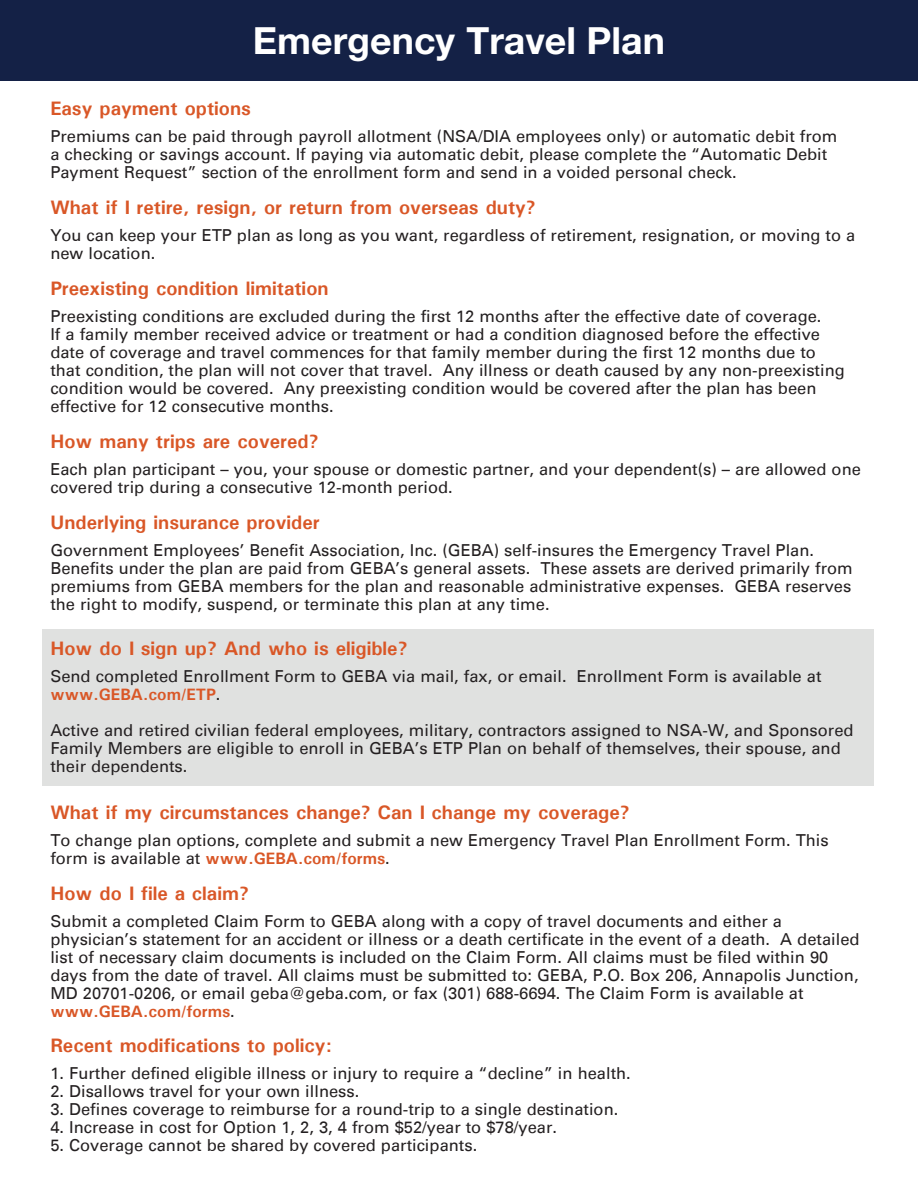
<style>
.page{position:relative;width:918px;height:1188px;background:#fff}
.page>*{position:absolute;margin:0;border:0;box-sizing:border-box;transform-origin:0 0}
.t1{font:700 37.5px "Helvetica Neue LT Std";color:#fff}
.t2{font:700 19.5px "Univers";color:#d95727}
.t3{font:16.5px/18px "Univers";color:#231f20}
.t4{font:700 16.5px "Univers";color:#d95727}
.s1{font-weight:400;color:#231f20}
.s2{font-weight:700;color:#d95727}
</style>
<div class="page">
<div style="left:42px;top:630px;width:832px;height:156px;background:#e0e1e0"></div>
<div style="left:0;top:0;width:918px;height:81px;background:#142146"></div>
<p class="t1" style="left:253px;top:17px;width:414px">Emergency Travel Plan</p>
<p class="t2" style="left:50px;top:96px;width:202px">Easy payment options</p>
<p class="t3" style="left:50px;top:128px;width:789px">Premiums can be paid through payroll allotment (NSA/DIA employees only) or automatic debit from a checking or savings account. If paying via automatic debit, please complete the “Automatic Debit<br>Payment Request” section of the enrollment form and send in a voided personal check.</p>
<p class="t2" style="left:50px;top:195px;width:487px">What if I retire, resign, or return from overseas duty?</p>
<p class="t3" style="left:50px;top:227px;width:807px">You can keep your ETP plan as long as you want, regardless of retirement, resignation, or moving to a new location.</p>
<p class="t2" style="left:50px;top:276px;width:280px">Preexisting condition limitation</p>
<p class="t3" style="left:50px;top:308px;width:796px">Preexisting conditions are excluded during the first 12 months after the effective date of coverage.<br>If a family member received advice or treatment or had a condition diagnosed before the effective date of coverage and travel commences for that family member during the first 12 months due to that condition, the plan will not cover that travel. Any illness or death caused by any non-preexisting condition would be covered. Any preexisting condition would be covered after the plan has been effective for 12 consecutive months.</p>
<p class="t2" style="left:50px;top:429px;width:270px">How many trips are covered?</p>
<p class="t3" style="left:50px;top:461px;width:812px">Each plan participant – you, your spouse or domestic partner, and your dependent(s) – are allowed one covered trip during a consecutive 12-month period.</p>
<p class="t2" style="left:50px;top:510px;width:271px">Underlying insurance provider</p>
<p class="t3" style="left:50px;top:542px;width:804px">Government Employees’ Benefit Association, Inc. (GEBA) self-insures the Emergency Travel Plan.<br>Benefits under the plan are paid from GEBA’s general assets. These assets are derived primarily from premiums from GEBA members for the plan and reasonable administrative expenses. GEBA reserves the right to modify, suspend, or terminate this plan at any time.</p>
<p class="t2" style="left:50px;top:636px;width:359px">How do I sign up? And who is eligible?</p>
<p class="t3" style="left:50px;top:668px;width:773px">Send completed Enrollment Form to GEBA via mail, fax, or email. Enrollment Form is available at</p>
<p class="t4" style="left:50px;top:684px;width:172px">www.GEBA.com/ETP<span class="s1">.</span></p>
<p class="t3" style="left:50px;top:722px;width:805px">Active and retired civilian federal employees, military, contractors assigned to NSA-W, and Sponsored<br>Family Members are eligible to enroll in GEBA’s ETP Plan on behalf of themselves, their spouse, and their dependents.</p>
<p class="t2" style="left:50px;top:800px;width:581px">What if my circumstances change? Can I change my coverage?</p>
<p class="t3" style="left:50px;top:831px;width:780px">To change plan options, complete and submit a new Emergency Travel Plan Enrollment Form. This form is available at <span class="s2">www.GEBA.com/forms</span>.</p>
<p class="t2" style="left:50px;top:881px;width:200px">How do I file a claim?</p>
<p class="t3" style="left:50px;top:912px;width:811px">Submit a completed Claim Form to GEBA along with a copy of travel documents and either a physician’s statement for an accident or illness or a death certificate in the event of a death. A detailed list of necessary claim documents is included on the Claim Form. All claims must be filed within 90 days from the date of travel. All claims must be submitted to: GEBA, P.O. Box 206, Annapolis Junction, MD 20701-0206, or email geba@geba.com, or fax (301) 688-6694. The Claim Form is available at <span class="s2">www.GEBA.com/forms</span>.</p>
<p class="t2" style="left:50px;top:1033px;width:283px">Recent modifications to policy:</p>
<p class="t3" style="left:50px;top:1065px;width:582px">1. Further defined eligible illness or injury to require a “decline” in health.</p>
<p class="t3" style="left:50px;top:1083px;width:311px">2. Disallows travel for your own illness.</p>
<p class="t3" style="left:50px;top:1101px;width:570px">3. Defines coverage to reimburse for a round-trip to a single destination.</p>
<p class="t3" style="left:50px;top:1119px;width:508px">4. Increase in cost for Option 1, 2, 3, 4 from $52/year to $78/year.</p>
<p class="t3" style="left:50px;top:1137px;width:428px">5. Coverage cannot be shared by covered participants.</p>
</div>
